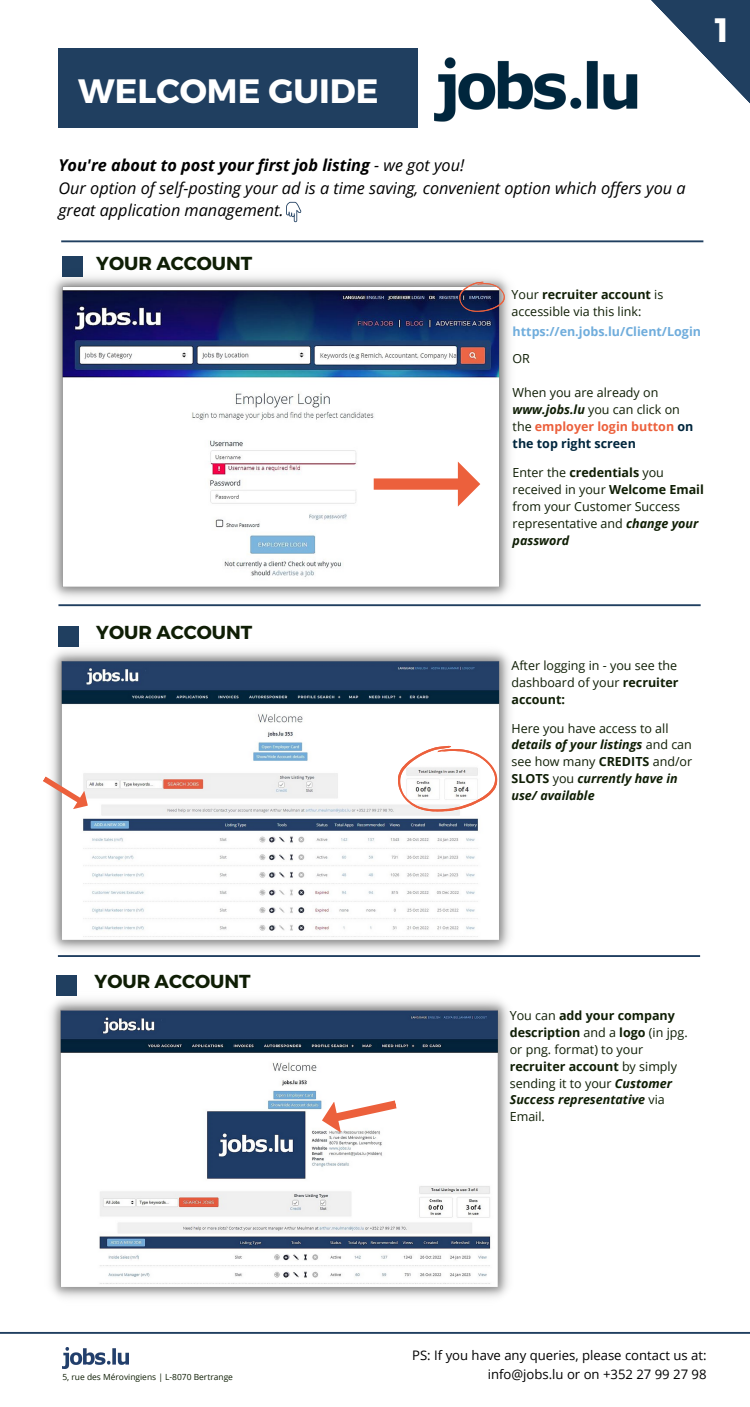
<style>
.page{position:relative;width:750px;height:1407px;background:#fff}
.page>*{position:absolute;margin:0;border:0;box-sizing:border-box;transform-origin:0 0}
.t1{font:700 33.75px "Montserrat";color:#fff}
.t2{font:700 18.75px "Montserrat";color:#0f1e05}
.t3{font:italic 16.25px/22.5px "Open Sans";color:#000}
.t4{font:13.12px/19.8px "Open Sans";color:#000;text-align:right}
.t5{font:12.5px/16.9px "Open Sans";color:#0f1e05}
.t6{font:italic 700 12.5px/16.9px "Open Sans";color:#0f1e05}
.t7{font:700 12.5px "Open Sans";color:#70addc}
.t8{font:8.5px "Open Sans";color:#0f1e05}
.s1{font-weight:700}
.s2{font-weight:700;font-style:italic}
.s3{font-weight:700;color:#ec603c}
.s4{font-weight:700;color:#00263d}
.s5{font-weight:400;font-style:normal}
.s6{font-style:normal}
</style>
<div class="page">
<div style="left:58px;top:49px;width:360px;height:79px;background:#203f60"></div>
<hr style="left:61px;top:240px;width:642px;height:2px;background:#203f60">
<hr style="left:58px;top:604px;width:643px;height:2px;background:#203f60">
<div style="left:62px;top:256px;width:21px;height:21px;background:#203f60"></div>
<div style="left:58px;top:626px;width:21px;height:21px;background:#203f60"></div>
<img style="left:434px;top:57px;width:200px;height:65px">
<svg style="left:286px;top:202px;width:15px;height:20px"></svg>
<svg style="left:634px;top:0;width:116px;height:109px"></svg>
<img style="left:52px;top:276px;width:463px;height:329px">
<svg style="left:459px;top:282px;width:46px;height:30px"></svg>
<svg style="left:374px;top:461px;width:106px;height:45px"></svg>
<img style="left:51px;top:650px;width:464px;height:307px">
<svg style="left:398px;top:745px;width:99px;height:66px"></svg>
<svg style="left:43px;top:769px;width:51px;height:45px"></svg>
<div style="left:56px;top:974px;width:21px;height:21px;background:#203f60"></div>
<img style="left:50px;top:995px;width:459px;height:303px">
<svg style="left:319px;top:1088px;width:177px;height:72px"></svg>
<hr style="left:58px;top:955px;width:642px;height:1px;background:#203f60">
<hr style="left:0;top:1331px;width:750px;height:2px;background:#203f60">
<img style="left:62px;top:1347px;width:66px;height:21px">
<h1 class="t1" style="left:78px;top:69px;width:302px">WELCOME GUIDE</h1>
<h1 class="t1" style="left:715px;top:8px;width:15px">1</h1>
<h3 class="t3" style="left:58px;top:154px;width:629px"><span class="s1">You're about to post your first job listing</span> - we got you!<br>Our option of self-posting your ad is a time saving, convenient option which offers you a great application management.</h3>
<h2 class="t2" style="left:96px;top:251px;width:158px">YOUR ACCOUNT</h2>
<p class="t5" style="left:511px;top:286px;width:153px">Your <span class="s1">recruiter account</span> is accessible via this link:</p>
<p class="t7" style="left:513px;top:322px;width:190px">https://en.jobs.lu/Client/Login</p>
<p class="t5" style="left:513px;top:350px;width:19px">OR</p>
<p class="t5" style="left:513px;top:384px;width:182px">When you are already on <span class="s2">www.jobs.lu</span> you can click on the <span class="s3">employer login button</span> <span class="s4">on the top right screen</span></p>
<p class="t5" style="left:513px;top:463px;width:193px">Enter the <span class="s1">credentials</span> you received in your <span class="s1">Welcome Email </span>from your Customer Success representative and <span class="s2">change your password</span></p>
<h2 class="t2" style="left:96px;top:620px;width:158px">YOUR ACCOUNT</h2>
<p class="t5" style="left:511px;top:656px;width:169px;text-align:justify">After logging in - you see the dashboard of your <span class="s1">recruiter account:</span></p>
<p class="t6" style="left:511px;top:719px;width:182px"><span class="s5">Here you have access to all </span>details of your listings <span class="s5">and can see how many</span> <span class="s6">CREDITS</span> <span class="s5">and/or<br></span><span class="s6">SLOTS</span> <span class="s5">you</span> currently have in use/ available</p>
<h2 class="t2" style="left:95px;top:969px;width:158px">YOUR ACCOUNT</h2>
<p class="t5" style="left:510px;top:1006px;width:179px">You can <span class="s1">add your company description</span> and a <span class="s1">logo</span> (in jpg. or png. format) to your <span class="s1">recruiter account</span> by simply sending it to your <span class="s2">Customer<br>Success representative</span> via<br>Email.</p>
<p class="t8" style="left:62px;top:1370px;width:172px">5, rue des Mérovingiens | L-8070 Bertrange</p>
<p class="t4" style="left:412px;top:1344px;width:296px">PS: If you have any queries, please contact us at: info@jobs.lu or on +352 27 99 27 98</p>
</div>
